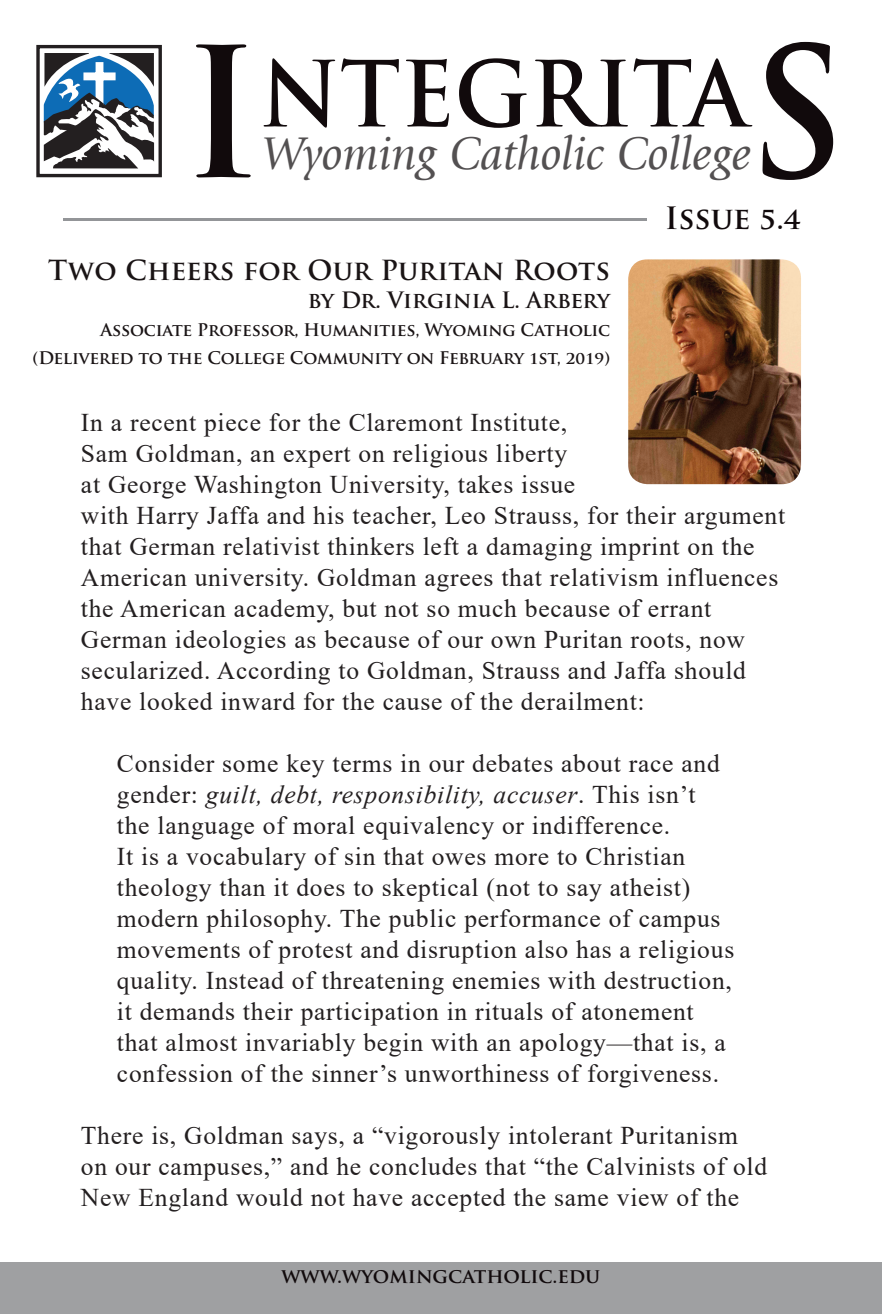
<style>
.page{position:relative;width:882px;height:1314px;background:#fff}
.page>*{position:absolute;margin:0;border:0;box-sizing:border-box;transform-origin:0 0}
.t1{font:700 176px "Trajan Pro";color:#110a0c;scale:.96 1}
.t2{font:700 88.6px "Trajan Pro";color:#110a0c;scale:.96 1}
.t3{font:italic 48px "Giovanni LT";color:#535051;scale:.96 1}
.t4{font:700 30px "Trajan Pro";color:#110a0c}
.t5{font:700 27px "Trajan Pro";letter-spacing:.01em;color:#1a1415}
.t6{font:25.6px/31px "Times New Roman";letter-spacing:.03em;color:#231f20}
.t7{font:700 22px "Trajan Pro";letter-spacing:-.005em;color:#1a1415}
.t8{font:700 20px "Trajan Pro";color:#110a0c}
.t9{font:700 17px/28px "Trajan Pro";letter-spacing:-.01em;color:#1a1415;text-align:right}
.s1{font-size:176px}
.s2{font-style:italic}
</style>
<div class="page">
<div style="left:36px;top:45px;width:126px;height:132px;border:3px solid #231f20"></div>
<svg style="left:44px;top:53px;width:110px;height:116px"></svg>
<hr style="left:63px;top:218px;width:583px;height:2px;background:#939598">
<img style="left:628px;top:259px;width:173px;height:225px">
<div style="left:0;top:1263px;width:882px;height:51px;background:#9fa0a2"></div>
<h1 class="t1" style="left:747px;top:4px;width:104px">S</h1>
<p class="t4" style="left:665px;top:200px;width:138px">Issue 5.4</p>
<h2 class="t2" style="left:183px;top:39px;width:589px"><span class="s1">I</span>NTEGRITA</h2>
<h3 class="t3" style="left:261px;top:127px;width:512px">Wyoming Catholic College</h3>
<p class="t5" style="left:48px;top:253px;width:563px">Two Cheers for Our Puritan Roots</p>
<p class="t7" style="left:308px;top:286px;width:304px">by Dr. Virginia L. Arbery</p>
<p class="t9" style="left:33px;top:316px;width:579px">Associate Professor, Humanities, Wyoming Catholic (Delivered to the College Community on February 1st, 2019)</p>
<p class="t6" style="left:81px;top:406px;width:706px">In a recent piece for the Claremont Institute,<br>Sam Goldman, an expert on religious liberty<br>at George Washington University, takes issue<br>with Harry Jaffa and his teacher, Leo Strauss, for their argument that German relativist thinkers left a damaging imprint on the American university. Goldman agrees that relativism influences the American academy, but not so much because of errant German ideologies as because of our own Puritan roots, now secularized. According to Goldman, Strauss and Jaffa should have looked inward for the cause of the derailment:</p>
<p class="t6" style="left:117px;top:747px;width:619px">Consider some key terms in our debates about race and gender: <span class="s2">guilt, debt, responsibility, accuser</span>. This isn’t the language of moral equivalency or indifference.<br>It is a vocabulary of sin that owes more to Christian theology than it does to skeptical (not to say atheist) modern philosophy. The public performance of campus movements of protest and disruption also has a religious quality. Instead of threatening enemies with destruction, it demands their participation in rituals of atonement that almost invariably begin with an apology—that is, a confession of the sinner’s unworthiness of forgiveness.</p>
<p class="t6" style="left:81px;top:1119px;width:688px">There is, Goldman says, a “vigorously intolerant Puritanism on our campuses,” and he concludes that “the Calvinists of old<br>New England would not have accepted the same view of the</p>
<p class="t8" style="left:281px;top:1263px;width:321px">www.wyomingcatholic.edu</p>
</div>
